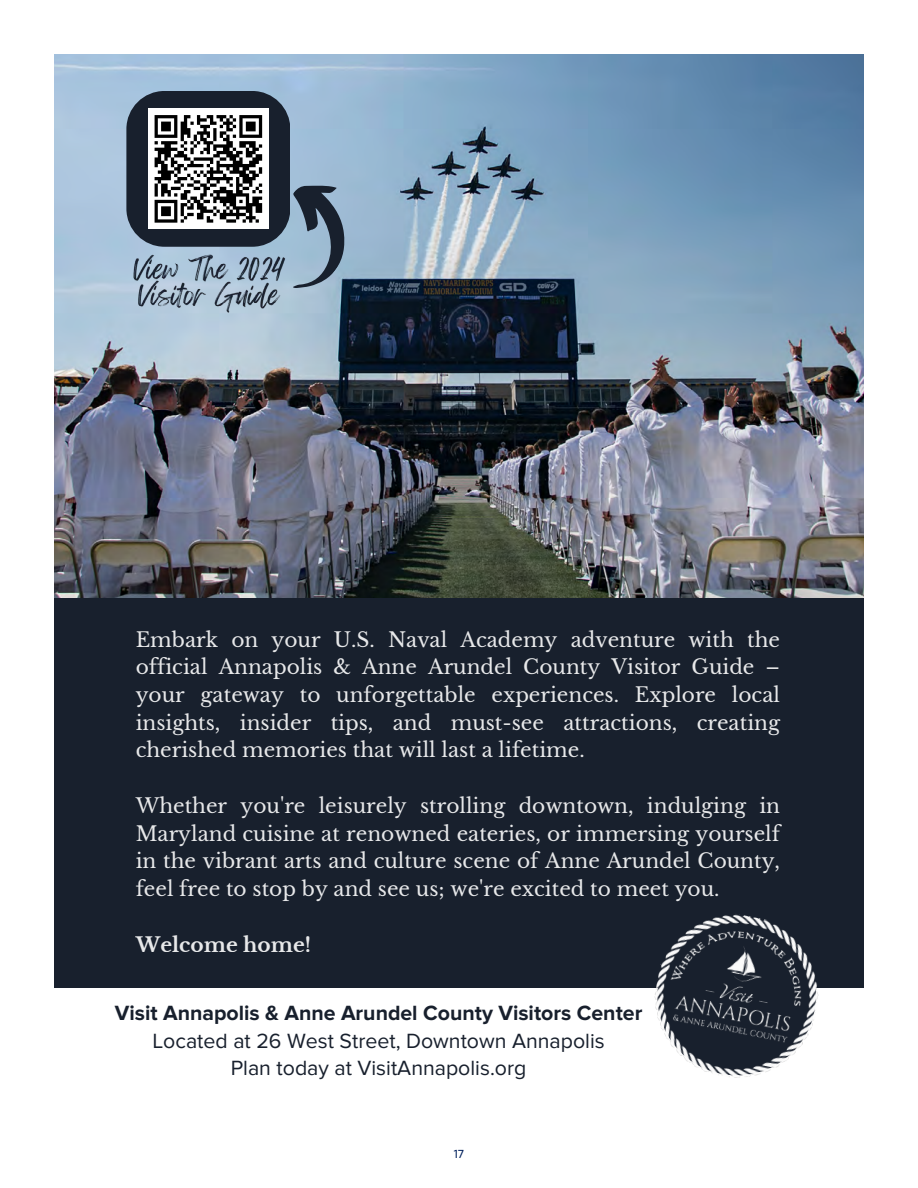
<style>
.page{position:relative;width:918px;height:1188px;background:#fff}
.page>*{position:absolute;margin:0;border:0;box-sizing:border-box;transform-origin:0 0}
.t1{font:21.3px/27.8px "Proxima Nova";color:#18202d;text-align:center}
.t2{font:700 21.3px "Proxima Nova";color:#18202d}
.t3{font:20.1px/27.8px "Libre Baskerville";color:#fff;text-align:justify}
.t4{font:700 20.1px "Libre Baskerville";color:#fff}
.t5{font:500 12px "Whitney";color:#00205c}
</style>
<div class="page">
<img style="left:54px;top:54px;width:810px;height:544px">
<div style="left:54px;top:598px;width:810px;height:390px;background:#18202d"></div>
<img style="left:654px;top:914px;width:165px;height:164px">
<svg style="left:126px;top:91px;width:219px;height:197px"></svg>
<img style="left:130px;top:251px;width:158px;height:65px">
<p class="t3" style="left:136px;top:626px;width:646px">Embark on your U.S. Naval Academy adventure with the official Annapolis &amp; Anne Arundel County Visitor Guide – your gateway to unforgettable experiences. Explore local insights, insider tips, and must-see attractions, creating cherished memories that will last a lifetime.</p>
<p class="t3" style="left:136px;top:792px;width:646px">Whether you're leisurely strolling downtown, indulging in Maryland cuisine at renowned eateries, or immersing yourself in the vibrant arts and culture scene of Anne Arundel County, feel free to stop by and see us; we're excited to meet you.</p>
<p class="t4" style="left:136px;top:932px;width:177px">Welcome home!</p>
<p class="t2" style="left:115px;top:1001px;width:529px">Visit Annapolis &amp; Anne Arundel County Visitors Center</p>
<p class="t1" style="left:152px;top:1027px;width:454px">Located at 26 West Street, Downtown Annapolis<br>Plan today at VisitAnnapolis.org</p>
<p class="t5" style="left:454px;top:1146px;width:12px">17</p>
</div>
